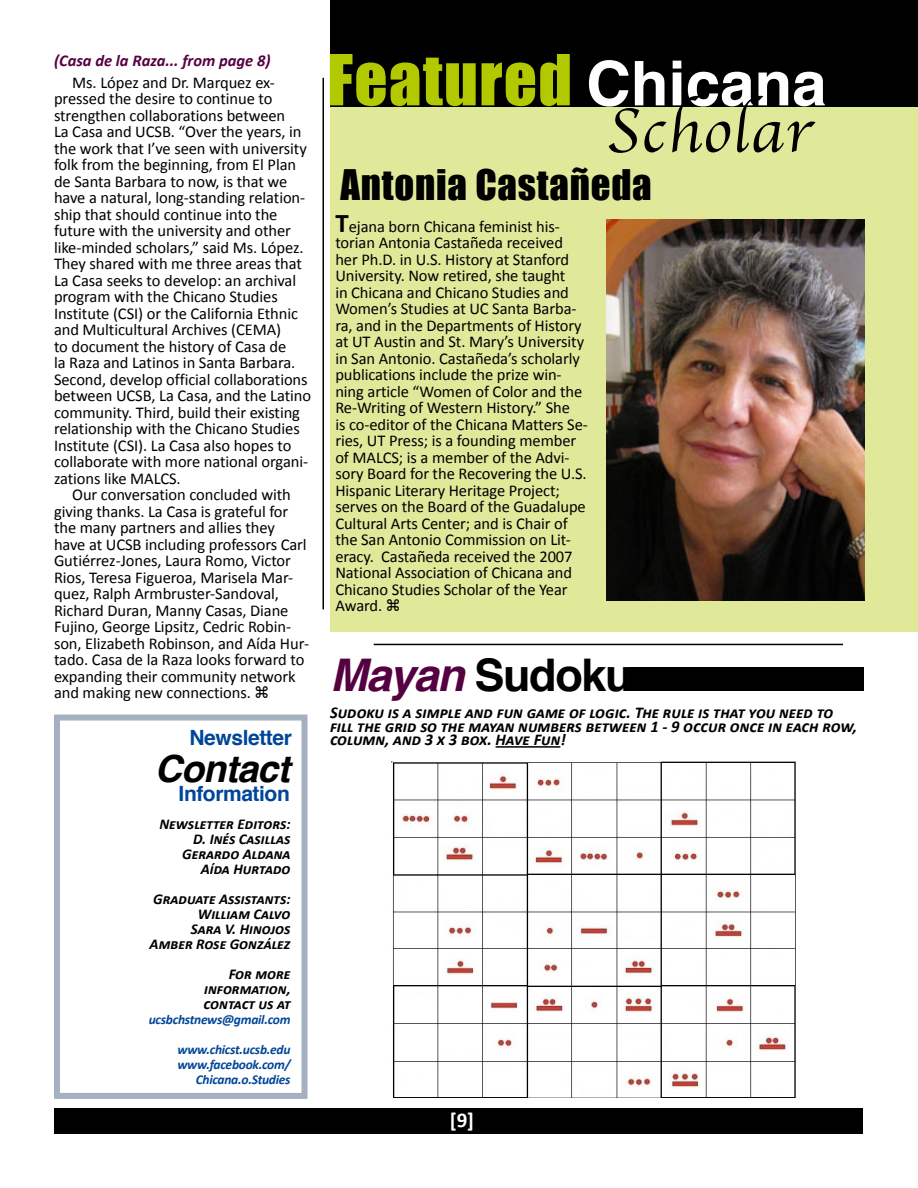
<style>
.page{position:relative;width:918px;height:1188px;background:#fff}
.page>*{position:absolute;margin:0;border:0;box-sizing:border-box;transform-origin:0 0}
.t1{font:64.95px "Impact";letter-spacing:.02em;color:#b2c900}
.t2{font:64.5px "Apple Chancery";letter-spacing:.02em;color:#000}
.t3{font:700 45px "Helvetica";letter-spacing:-.03em;color:#000}
.t4{font:38.7px "Impact";letter-spacing:.02em;color:#000}
.t5{font:italic 700 37.5px "Helvetica";letter-spacing:-.02em;color:#000}
.t6{font:700 21px "Helvetica";letter-spacing:-.02em;color:#004698}
.t7{font:700 21px "Calibri";color:#fff}
.t8{font:16.5px/16.5px "Calibri";letter-spacing:-.005em;color:#000}
.t9{font:italic 700 16.5px/13.5px "Calibri";color:#000}
.t10{font:italic 700 16.5px "Calibri";color:#560043}
.t11{font:italic 700 15px/15px "Calibri";color:#000;text-align:right}
.t12{font:italic 700 13.5px/15px "Calibri";letter-spacing:-.02em;color:#004698;text-align:right}
.s1{font-family:"Helvetica";font-weight:700;font-size:61.8px;color:#fff}
.s2{font-weight:700;font-size:27px}
.s3{font-style:italic;color:#550041}
</style>
<div class="page">
<div style="left:330px;top:102px;width:588px;height:530px;background:#e0e99a"></div>
<div style="left:54px;top:1108px;width:808px;height:26px;background:#000"></div>
<img style="left:392px;top:761px;width:404px;height:336px">
<hr style="left:322px;top:78px;width:2px;height:531px;background:#000">
<div style="left:54px;top:715px;width:254px;height:384px;border:6px solid #a5b1c0"></div>
<div style="left:629px;top:667px;width:235px;height:24px;background:#000"></div>
<hr style="left:496px;top:746px;width:64px;height:2px;background:#000">
<div style="left:330px;top:0;width:588px;height:107px;background:#000"></div>
<hr style="left:374px;top:644px;width:469px;height:1px;background:#000">
<img style="left:607px;top:219px;width:257px;height:382px">
<p class="t10" style="left:54px;top:51px;width:218px">(Casa de la Raza... from page 8)</p>
<p class="t8" style="left:54px;top:73px;width:259px;text-indent:18px">Ms. López and Dr. Marquez ex&shy;pressed the desire to continue to strengthen collaborations between<br>La Casa and UCSB. “Over the years, in the work that I’ve seen with university folk from the beginning, from El Plan de Santa Barbara to now, is that we have a natural, long-standing relation&shy;ship that should continue into the future with the university and other like-minded scholars,” said Ms. López.<br>They shared with me three areas that La Casa seeks to develop: an archival program with the Chicano Studies Institute (CSI) or the California Ethnic and Multicultural Archives (CEMA)<br>to document the history of Casa de<br>la Raza and Latinos in Santa Barbara.<br>Second, develop official collaborations between UCSB, La Casa, and the Latino community. Third, build their existing relationship with the Chicano Studies Institute (CSI). La Casa also hopes to collaborate with more national organi&shy;zations like MALCS.</p>
<p class="t8" style="left:54px;top:486px;width:257px;text-indent:18px">Our conversation concluded with giving thanks. La Casa is grateful for the many partners and allies they have at UCSB including professors Carl Gutiérrez-Jones, Laura Romo, Victor Rios, Teresa Figueroa, Marisela Mar&shy;quez, Ralph Armbruster-Sandoval, Richard Duran, Manny Casas, Diane Fujino, George Lipsitz, Cedric Robin&shy;son, Elizabeth Robinson, and Aída Hur&shy;tado. Casa de la Raza looks forward to expanding their community network and making new connections.</p>
<p class="t6" style="left:190px;top:721px;width:104px">Newsletter</p>
<h3 class="t5" style="left:155px;top:738px;width:137px">Contact</h3>
<p class="t6" style="left:179px;top:777px;width:113px">Information</p>
<p class="t11" style="left:159px;top:816px;width:133px">Newsletter Editors:<br>D. Inés Casillas<br>Gerardo Aldana<br>Aída Hurtado</p>
<p class="t11" style="left:150px;top:891px;width:142px">Graduate Assistants:<br>William Calvo<br>Sara V. Hinojos<br>Amber Rose González</p>
<p class="t11" style="left:204px;top:966px;width:88px;text-align:justify;text-indent:25px">For more information, contact us at</p>
<p class="t12" style="left:149px;top:1012px;width:143px">ucsbchstnews@gmail.com</p>
<p class="t12" style="left:177px;top:1042px;width:115px">www.chicst.ucsb.edu www.facebook.com/<br>Chicana.o.Studies</p>
<h1 class="t1" style="left:327px;top:30px;width:501px">Featured <span class="s1">Chicana</span></h1>
<h2 class="t2" style="left:606px;top:80px;width:207px">Scholar</h2>
<h3 class="t4" style="left:340px;top:154px;width:313px">Antonia Castañeda</h3>
<p class="t8" style="left:335px;top:217px;width:254px"><span class="s2">T</span>ejana born Chicana feminist his&shy;torian Antonia Castañeda received her Ph.D. in U.S. History at Stanford University. Now retired, she taught<br>in Chicana and Chicano Studies and Women’s Studies at UC Santa Barba&shy;ra, and in the Departments of History at UT Austin and St. Mary’s University in San Antonio. Castañeda’s scholarly publications include the prize win&shy;ning article “Women of Color and the Re-Writing of Western History.” She<br>is co-editor of the Chicana Matters Se&shy;ries, UT Press; is a founding member of MALCS; is a member of the Advi&shy;sory Board for the Recovering the U.S.<br>Hispanic Literary Heritage Project; serves on the Board of the Guadalupe Cultural Arts Center; and is Chair of the San Antonio Commission on Lit&shy;eracy. Castañeda received the 2007<br>National Association of Chicana and Chicano Studies Scholar of the Year Award.</p>
<h3 class="t3" style="left:330px;top:639px;width:304px"><span class="s3">Mayan</span> Sudoku</h3>
<p class="t9" style="left:330px;top:705px;width:529px">Sudoku is a simple and fun game of logic. The rule is that you need to fill the grid so the mayan numbers between 1 - 9 occur once in each row, column, and 3 x 3 box. Have Fun!</p>
<p class="t7" style="left:450px;top:1107px;width:26px">[9]</p>
</div>
